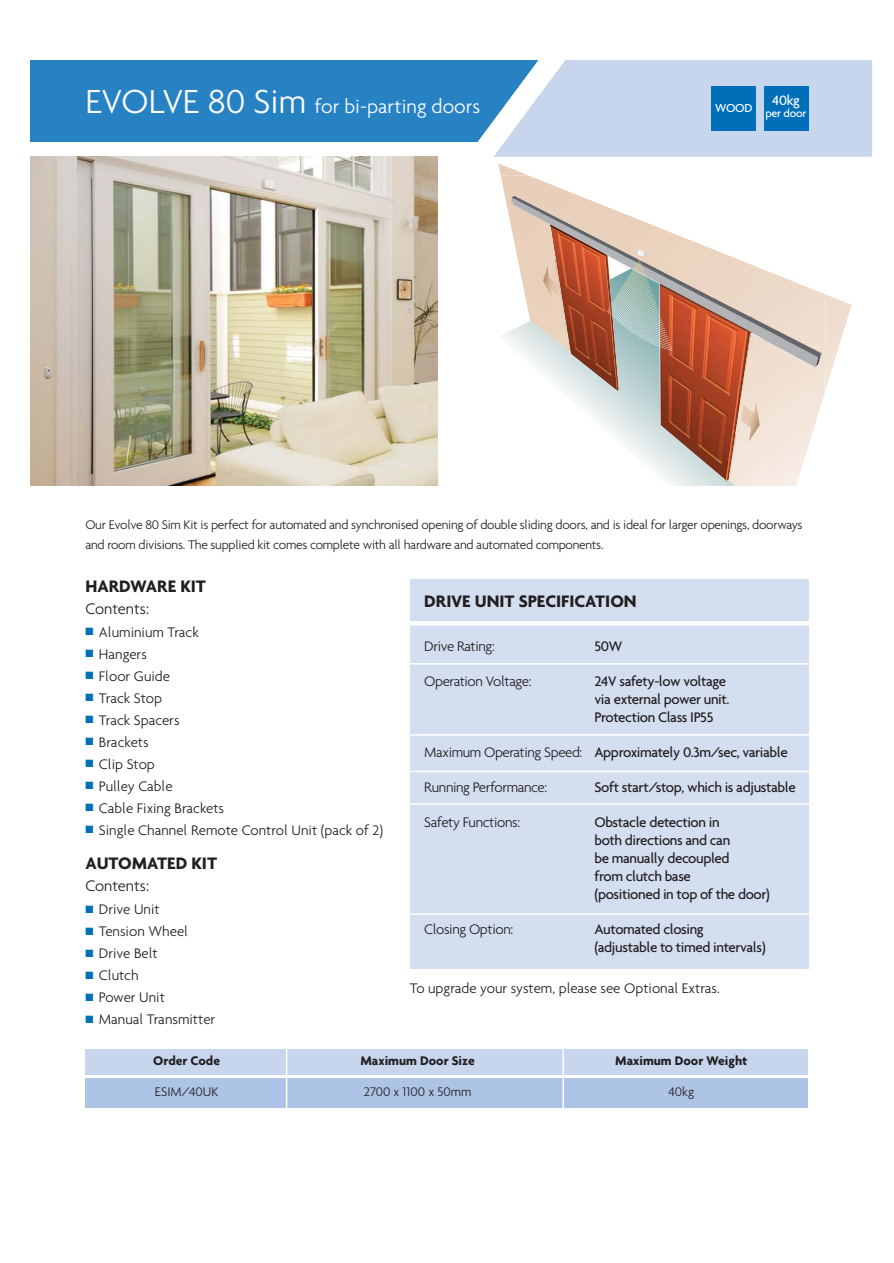
<style>
.page{position:relative;width:894px;height:1263px;background:#fff}
.page>*{position:absolute;margin:0;border:0;box-sizing:border-box;transform-origin:0 0}
.t1{font:300 21px "Agenda";color:#fff}
.t2{font:700 18px "Agenda";color:#231f20}
.t3{font:300 16.5px "Agenda";color:#231f20}
.t4{font:500 15px/18px "Agenda";letter-spacing:-.025em;color:#231f20}
.t5{font:300 15px "Agenda";color:#231f20}
.t6{font:300 15px "Agenda";letter-spacing:-.025em;color:#231f20}
.t7{font:500 14.55px "Agenda";color:#fff}
.t8{font:300 13.5px/19.5px "Agenda";letter-spacing:-.02em;color:#231f20}
.t9{font:700 13.5px "Agenda";color:#231f20}
.t10{font:300 13.5px "Agenda";color:#231f20}
.t11{font:500 12.45px "Agenda";color:#fff}
.t12{font:500 12px "Agenda";letter-spacing:-.02em;color:#fff}
.s1{font-size:36px}
.s2{color:#006fba}
.s3{font-weight:300}
</style>
<div class="page">
<div style="left:30px;top:47px;width:587px;height:94px;background:#2782c4"></div>
<div style="left:621px;top:60px;width:251px;height:97px;background:#c7d5ed"></div>
<div style="left:711px;top:86px;width:45px;height:45px;background:#006fba"></div>
<div style="left:764px;top:86px;width:44px;height:45px;background:#006fba"></div>
<div style="left:0;top:0;width:893px;height:60px;background:#fff"></div>
<svg style="left:186px;top:60px;width:435px;height:426px"></svg>
<div style="left:456px;top:157px;width:416px;height:328px;background:#fff"></div>
<svg style="left:498px;top:163px;width:354px;height:228px"></svg>
<img style="left:502px;top:175px;width:72px;height:53px">
<img style="left:574px;top:193px;width:54px;height:32px">
<img style="left:628px;top:210px;width:36px;height:15px">
<img style="left:510px;top:228px;width:36px;height:40px">
<img style="left:668px;top:228px;width:50px;height:40px">
<img style="left:718px;top:246px;width:36px;height:22px">
<img style="left:753px;top:263px;width:55px;height:222px">
<img style="left:807px;top:281px;width:18px;height:177px">
<svg style="left:498px;top:268px;width:286px;height:217px"></svg>
<svg style="left:726px;top:331px;width:21px;height:150px;background:#d08469"></svg>
<img style="left:668px;top:306px;width:1px;height:35px">
<svg style="left:546px;top:225px;width:122px;height:166px;background:#ba9a8b"></svg>
<div style="left:85px;top:1078px;width:723px;height:30px;background:#adc4e6"></div>
<div style="left:85px;top:1048px;width:723px;height:26px;background:#c7d5ed"></div>
<hr style="left:562px;top:1040px;width:2px;height:76px;background:#fff">
<hr style="left:286px;top:1043px;width:1px;height:73px;background:#fff">
<img style="left:30px;top:157px;width:407px;height:328px">
<div style="left:410px;top:579px;width:398px;height:389px;background:#d4def1"></div>
<hr style="left:408px;top:621px;width:402px;height:4px;background:#fff">
<hr style="left:408px;top:663px;width:402px;height:1px;background:#fff">
<hr style="left:408px;top:734px;width:402px;height:1px;background:#fff">
<hr style="left:408px;top:770px;width:402px;height:2px;background:#fff">
<hr style="left:408px;top:803px;width:402px;height:1px;background:#fff">
<hr style="left:408px;top:913px;width:402px;height:2px;background:#fff">
<h1 class="t1" style="left:85px;top:98px;width:396px"><span class="s1">EVOLVE 80 Sim</span> for bi-parting doors</h1>
<p class="t7" style="left:772px;top:95px;width:29px">40kg</p>
<p class="t11" style="left:715px;top:103px;width:39px">WOOD</p>
<p class="t12" style="left:765px;top:109px;width:43px">per door</p>
<p class="t8" style="left:85px;top:516px;width:718px">Our Evolve 80 Sim Kit is perfect for automated and synchronised opening of double sliding doors, and is ideal for larger openings, doorways and room divisions. The supplied kit comes complete with all hardware and automated components.</p>
<p class="t2" style="left:85px;top:579px;width:122px">HARDWARE KIT</p>
<p class="t3" style="left:85px;top:602px;width:65px">Contents:</p>
<p class="t5" style="left:85px;top:626px;width:115px"><span class="s2">■</span> Aluminium Track</p>
<p class="t5" style="left:85px;top:648px;width:63px"><span class="s2">■</span> Hangers</p>
<p class="t5" style="left:85px;top:670px;width:86px"><span class="s2">■</span> Floor Guide</p>
<p class="t5" style="left:85px;top:692px;width:78px"><span class="s2">■</span> Track Stop</p>
<p class="t5" style="left:85px;top:714px;width:96px"><span class="s2">■</span> Track Spacers</p>
<p class="t5" style="left:85px;top:736px;width:65px"><span class="s2">■</span> Brackets</p>
<p class="t5" style="left:85px;top:758px;width:71px"><span class="s2">■</span> Clip Stop</p>
<p class="t5" style="left:85px;top:780px;width:89px"><span class="s2">■</span> Pulley Cable</p>
<p class="t5" style="left:85px;top:802px;width:140px"><span class="s2">■</span> Cable Fixing Brackets</p>
<p class="t5" style="left:85px;top:824px;width:299px"><span class="s2">■</span> Single Channel Remote Control Unit (pack of 2)</p>
<p class="t2" style="left:85px;top:856px;width:133px">AUTOMATED KIT</p>
<p class="t3" style="left:85px;top:879px;width:65px">Contents:</p>
<p class="t5" style="left:85px;top:903px;width:76px"><span class="s2">■</span> Drive Unit</p>
<p class="t5" style="left:85px;top:925px;width:104px"><span class="s2">■</span> Tension Wheel</p>
<p class="t5" style="left:85px;top:947px;width:74px"><span class="s2">■</span> Drive Belt</p>
<p class="t5" style="left:85px;top:969px;width:55px"><span class="s2">■</span> Clutch</p>
<p class="t5" style="left:85px;top:991px;width:81px"><span class="s2">■</span> Power Unit</p>
<p class="t5" style="left:85px;top:1013px;width:131px"><span class="s2">■</span> Manual Transmitter</p>
<p class="t2" style="left:424px;top:594px;width:214px">DRIVE UNIT SPECIFICATION</p>
<p class="t6" style="left:424px;top:640px;width:72px">Drive Rating:</p>
<p class="t4" style="left:594px;top:638px;width:29px">50W</p>
<p class="t6" style="left:424px;top:675px;width:109px">Operation Voltage:</p>
<p class="t4" style="left:594px;top:673px;width:137px">24V safety-low voltage via external power unit.<br>Protection Class IP55</p>
<p class="t4" style="left:424px;top:744px;width:365px"><span class="s3">Maximum Operating Speed:</span> Approximately 0.3m/sec, variable</p>
<p class="t6" style="left:424px;top:781px;width:124px">Running Performance:</p>
<p class="t4" style="left:594px;top:779px;width:203px">Soft start/stop, which is adjustable</p>
<p class="t6" style="left:424px;top:816px;width:97px">Safety Functions:</p>
<p class="t4" style="left:594px;top:814px;width:177px">Obstacle detection in<br>both directions and can<br>be manually decoupled<br>from clutch base<br>(positioned in top of the door)</p>
<p class="t6" style="left:424px;top:923px;width:90px">Closing Option:</p>
<p class="t4" style="left:594px;top:921px;width:173px">Automated closing (adjustable to timed intervals)</p>
<p class="t5" style="left:410px;top:982px;width:311px">To upgrade your system, please see Optional Extras.</p>
<p class="t9" style="left:153px;top:1055px;width:68px">Order Code</p>
<p class="t9" style="left:360px;top:1055px;width:116px">Maximum Door Size</p>
<p class="t9" style="left:615px;top:1055px;width:134px">Maximum Door Weight</p>
<p class="t10" style="left:155px;top:1086px;width:65px">ESIM/40UK</p>
<p class="t10" style="left:364px;top:1086px;width:109px">2700 x 1100 x 50mm</p>
<p class="t8" style="left:668px;top:1082px;width:27px">40kg</p>
</div>
